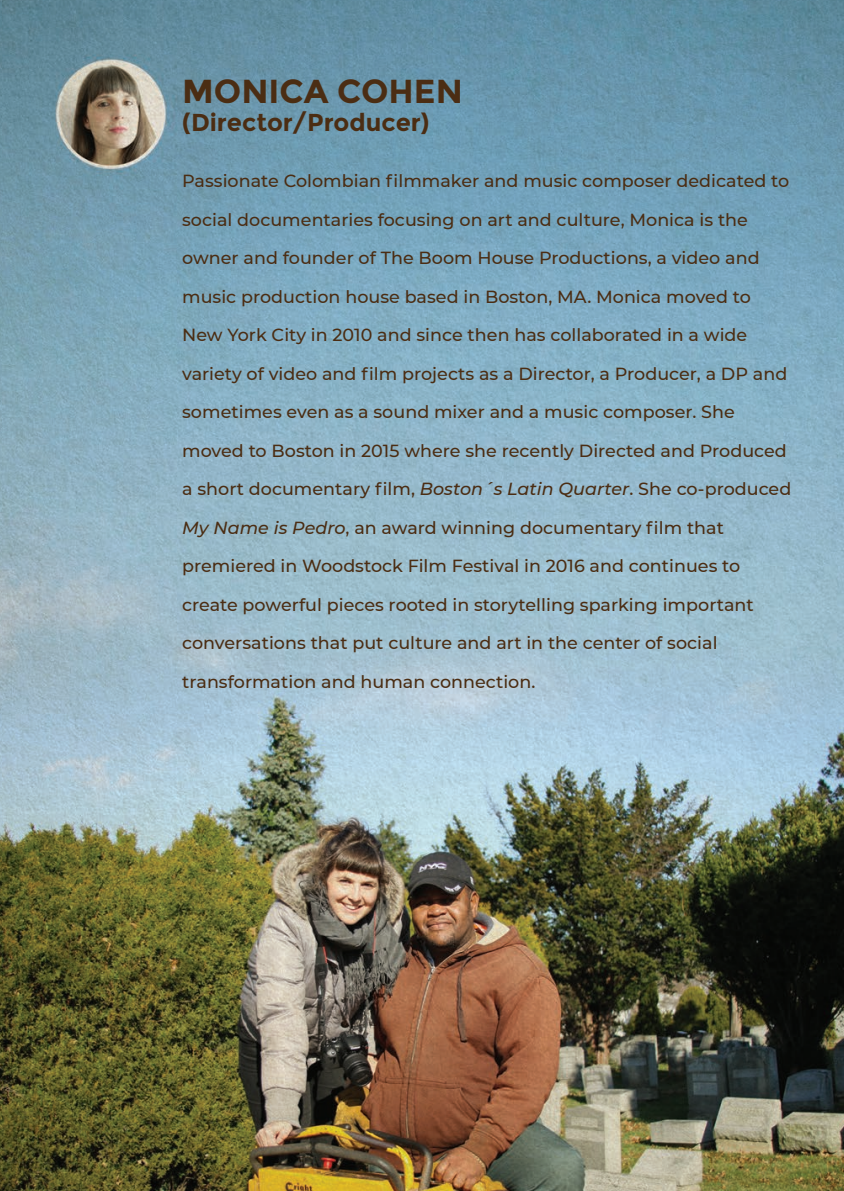
<style>
.page{position:relative;width:844px;height:1191px;background:#fff}
.page>*{position:absolute;margin:0;border:0;box-sizing:border-box;transform-origin:0 0}
.t1{font:700 33.25px "Montserrat";color:#4b2d13}
.t2{font:700 24.5px "Montserrat";color:#4b2d13}
.t3{font:500 17.5px "Montserrat";color:#4b2d13}
.s1{font-style:italic}
</style>
<div class="page">
<img style="left:0;top:0;width:843px;height:1191px">
<h1 class="t1" style="left:182px;top:72px;width:282px">MONICA COHEN</h1>
<h2 class="t2" style="left:182px;top:108px;width:249px">(Director/Producer)</h2>
<p class="t3" style="left:182px;top:169px;width:608px">Passionate Colombian filmmaker and music composer dedicated to</p>
<p class="t3" style="left:182px;top:207px;width:567px">social documentaries focusing on art and culture, Monica is the</p>
<p class="t3" style="left:182px;top:246px;width:579px">owner and founder of The Boom House Productions, a video and</p>
<p class="t3" style="left:182px;top:284px;width:570px">music production house based in Boston, MA. Monica moved to</p>
<p class="t3" style="left:182px;top:323px;width:566px">New York City in 2010 and since then has collaborated in a wide</p>
<p class="t3" style="left:182px;top:361px;width:606px">variety of video and film projects as a Director, a Producer, a DP and</p>
<p class="t3" style="left:182px;top:400px;width:554px">sometimes even as a sound mixer and a music composer. She</p>
<p class="t3" style="left:182px;top:438px;width:606px">moved to Boston in 2015 where she recently Directed and Produced</p>
<p class="t3" style="left:182px;top:477px;width:610px">a short documentary film, <span class="s1">Boston´s Latin Quarter</span>. She co-produced</p>
<p class="t3" style="left:182px;top:515px;width:543px"><span class="s1">My Name is Pedro</span>, an award winning documentary film that</p>
<p class="t3" style="left:182px;top:554px;width:559px">premiered in Woodstock Film Festival in 2016 and continues to</p>
<p class="t3" style="left:182px;top:592px;width:573px">create powerful pieces rooted in storytelling sparking important</p>
<p class="t3" style="left:182px;top:631px;width:536px">conversations that put culture and art in the center of social</p>
<p class="t3" style="left:182px;top:669px;width:354px">transformation and human connection.</p>
</div>
